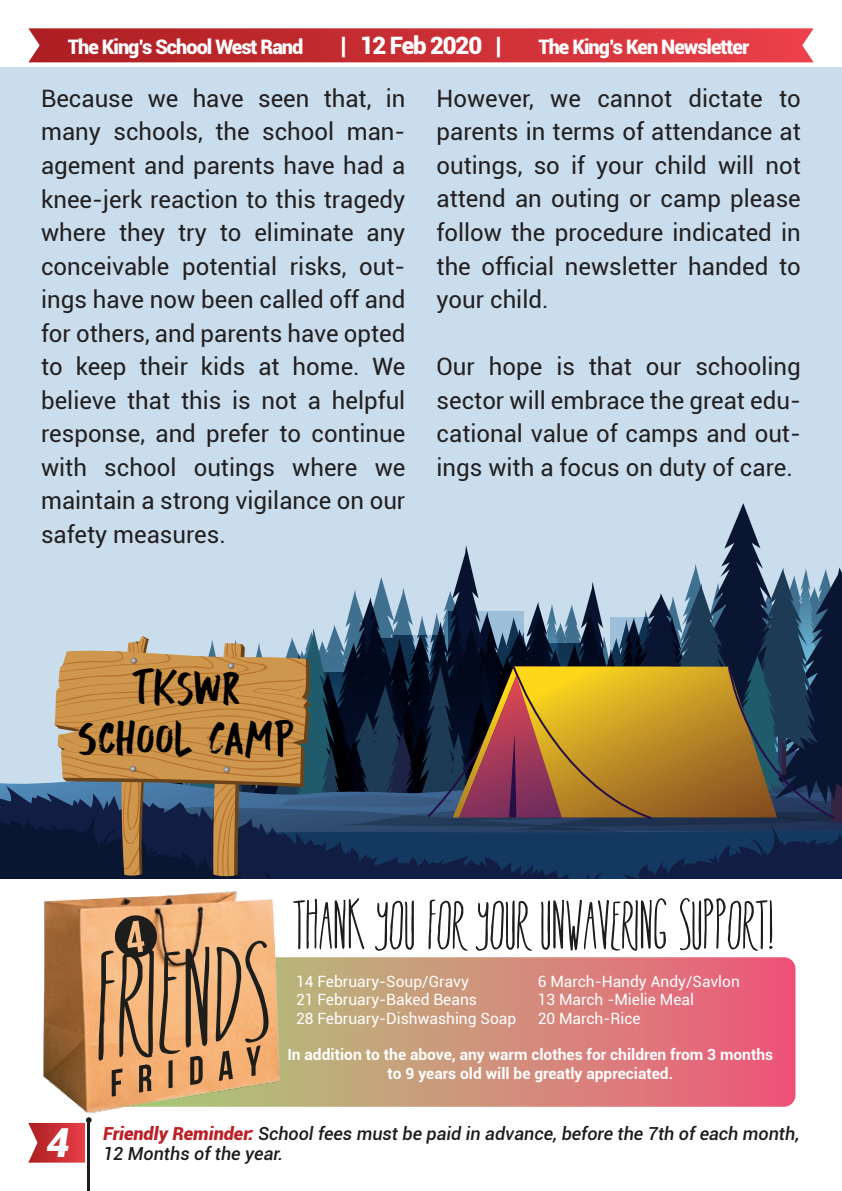
<style>
.page{position:relative;width:842px;height:1191px;background:#fff}
.page>*{position:absolute;margin:0;border:0;box-sizing:border-box;transform-origin:0 0}
.t1{font:47.2px/50px "DK Buntaro";color:#010101;text-align:center}
.t2{font:italic 900 40px "Roboto";color:#fff}
.t3{font:24px/33.6px "Roboto";color:#231f20;text-align:justify}
.t4{font:900 24px "Roboto";letter-spacing:-.05em;color:#fff}
.t5{font:900 20px "Roboto";letter-spacing:-.05em;color:#fff}
.t6{font:italic 500 18px "Roboto";color:#1d1d1b}
.t7{font:15.6px/18.6px "Roboto";color:#fff}
.t8{font:700 15.4px/18.6px "Roboto";color:#fff;text-align:center}
.s1{font-weight:900;color:#bc2026}
</style>
<div class="page">
<div style="left:0;top:67px;width:842px;height:799px;background:#c9ddec"></div>
<svg style="left:28px;top:28px;width:786px;height:34px;background:#cb343a"></svg>
<hr style="left:87px;top:1120px;width:3px;height:71px;background:#1d1d1b">
<svg style="left:28px;top:1128px;width:57px;height:34px;background:#d14449"></svg>
<svg style="left:303px;top:957px;width:492px;height:149px;background:#d5867b"></svg>
<img style="left:21px;top:878px;width:282px;height:250px">
<svg style="left:99px;top:914px;width:110px;height:182px;background:#b7895f"></svg>
<svg style="left:215px;top:940px;width:53px;height:140px;background:#c39265"></svg>
<svg style="left:293px;top:898px;width:71px;height:51px"></svg>
<svg style="left:375px;top:900px;width:39px;height:50px"></svg>
<svg style="left:428px;top:899px;width:40px;height:51px"></svg>
<svg style="left:476px;top:900px;width:56px;height:50px"></svg>
<svg style="left:541px;top:898px;width:125px;height:52px"></svg>
<svg style="left:680px;top:898px;width:92px;height:52px"></svg>
<svg style="left:0;top:503px;width:842px;height:375px"></svg>
<p class="t5" style="left:68px;top:32px;width:237px">The King’s School West Rand</p>
<p class="t4" style="left:340px;top:28px;width:162px">| 12 Feb 2020 |</p>
<p class="t5" style="left:538px;top:32px;width:212px">The King’s Ken Newsletter</p>
<p class="t3" style="left:41px;top:81px;width:366px">Because we have seen that, in many schools, the school man&shy;agement and parents have had a knee-jerk reaction to this tragedy where they try to eliminate any conceivable potential risks, out&shy;ings have now been called off and for others, and parents have opted to keep their kids at home. We believe that this is not a helpful response, and prefer to continue with school outings where we maintain a strong vigilance on our safety measures.</p>
<p class="t3" style="left:437px;top:81px;width:366px">However, we cannot dictate to parents in terms of attendance at outings, so if your child will not attend an outing or camp please follow the procedure indicated in the official newsletter handed to your child.</p>
<p class="t3" style="left:437px;top:349px;width:366px">Our hope is that our schooling sector will embrace the great edu&shy;cational value of camps and out&shy;ings with a focus on duty of care.</p>
<h1 class="t1" style="left:77px;top:661px;width:219px">TKSWR<br>SCHOOL CAMP</h1>
<p class="t7" style="left:296px;top:971px;width:222px">14 February - Soup/Gravy<br>21 February - Baked Beans<br>28 February - Dishwashing Soap</p>
<p class="t7" style="left:538px;top:971px;width:204px">6 March - Handy Andy/Savlon<br>13 March - Mielie Meal<br>20 March - Rice</p>
<h2 class="t2" style="left:46px;top:1114px;width:25px">4</h2>
<p class="t8" style="left:287px;top:1045px;width:487px">In addition to the above, any warm clothes for children from 3 months to 9 years old will be greatly appreciated.</p>
<p class="t6" style="left:103px;top:1120px;width:698px"><span class="s1">Friendly Reminder:</span> School fees must be paid in advance, before the 7th of each month,</p>
<p class="t6" style="left:103px;top:1140px;width:182px">12 Months of the year.</p>
</div>
